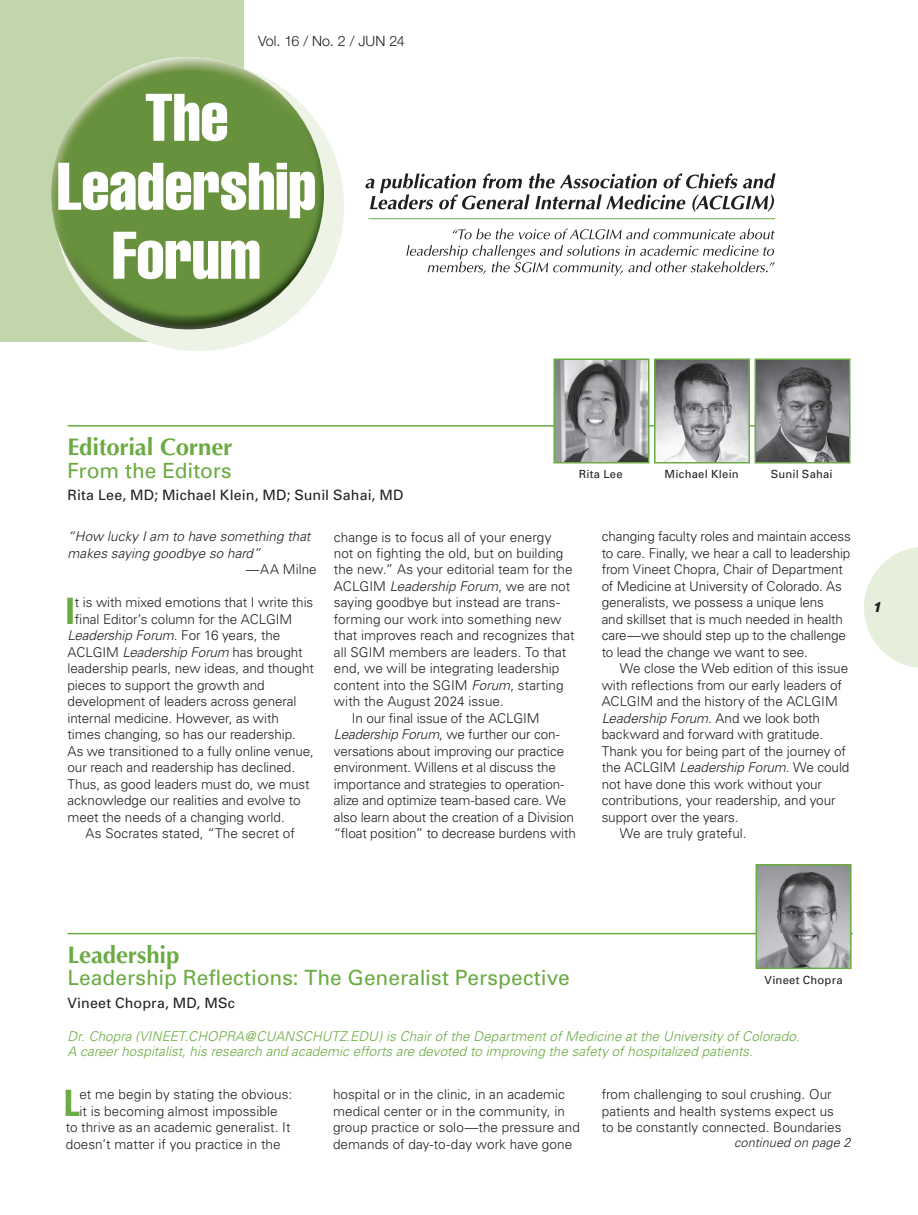
<style>
.page{position:relative;width:918px;height:1215px;background:#fff}
.page>*{position:absolute;margin:0;border:0;box-sizing:border-box;transform-origin:0 0}
.t1{font:66px/69px "Helvetica LT Std Comp";letter-spacing:-.005em;color:#fff;text-align:center}
.t2{font:700 condensed 36.3px "Univers";color:#6bab43}
.t3{font:700 24px "Optima LT Std";letter-spacing:-.01em;color:#6bab43}
.t4{font:21px "Univers";color:#6bab43}
.t5{font:14.25px "Univers";letter-spacing:.01em;color:#231f20}
.t6{font:300 14.25px "Helvetica Neue LT Std";letter-spacing:.01em;color:#231f20}
.t7{font:italic 800 14.25px "Helvetica Neue";color:#231f20}
.t8{font:300 13.5px/16.5px "Univers";letter-spacing:-.005em;color:#231f20}
.t9{font:italic 300 13.5px/15px "Univers";color:#6bab43}
.t10{font:italic 300 13.5px/16.5px "Univers";color:#231f20}
.t11{font:italic 300 12.75px "Univers";color:#231f20}
.t12{font:11.25px "Univers";letter-spacing:.02em;color:#231f20}
.s1{font-style:normal}
.s2{font-style:italic}
</style>
<div class="page">
<svg style="left:864px;top:547px;width:54px;height:121px"></svg>
<div style="left:0;top:0;width:243px;height:342px;background:#c1d6aa"></div>
<div style="left:55px;top:62px;width:289px;height:289px;background:#edf4e6;border-radius:50%"></div>
<img style="left:51px;top:57px;width:273px;height:273px;border-radius:136px">
<svg style="left:406px;top:245px;width:369px;height:31px"></svg>
<svg style="left:453px;top:228px;width:322px;height:11px"></svg>
<svg style="left:365px;top:173px;width:411px;height:39px"></svg>
<hr style="left:368px;top:218px;width:407px;height:1px;background:#6bab43">
<hr style="left:68px;top:425px;width:783px;height:2px;background:#6bab43">
<img style="left:557px;top:361px;width:90px;height:99px">
<div style="left:554px;top:358px;width:96px;height:105px;border:2px solid #6bab43"></div>
<img style="left:657px;top:361px;width:90px;height:99px">
<div style="left:654px;top:358px;width:96px;height:105px;border:2px solid #6bab43"></div>
<img style="left:758px;top:361px;width:90px;height:99px">
<div style="left:755px;top:358px;width:96px;height:105px;border:2px solid #6bab43"></div>
<hr style="left:68px;top:933px;width:785px;height:1px;background:#6bab43">
<img style="left:759px;top:867px;width:90px;height:99px">
<div style="left:756px;top:864px;width:96px;height:105px;border:2px solid #6bab43"></div>
<p class="t6" style="left:258px;top:33px;width:148px">Vol. 16 / No. 2 / JUN 24</p>
<h1 class="t1" style="left:57px;top:87px;width:261px">The<br>Leadership<br>Forum</h1>
<h3 class="t3" style="left:68px;top:437px;width:167px">Editorial Corner</h3>
<h3 class="t4" style="left:68px;top:462px;width:166px">From the Editors</h3>
<p class="t5" style="left:68px;top:489px;width:337px">Rita Lee, MD; Michael Klein, MD; Sunil Sahai, MD</p>
<p class="t12" style="left:579px;top:470px;width:45px">Rita Lee</p>
<p class="t12" style="left:665px;top:470px;width:76px">Michael Klein</p>
<p class="t12" style="left:771px;top:470px;width:63px">Sunil Sahai</p>
<p class="t10" style="left:67px;top:529px;width:247px">“How lucky I am to have something that makes saying goodbye so hard”</p>
<p class="t8" style="left:246px;top:562px;width:72px">—AA Milne</p>
<h2 class="t2" style="left:65px;top:590px;width:12px">I</h2>
<p class="t8" style="left:75px;top:595px;width:240px">t is with mixed emotions that I write this</p>
<p class="t8" style="left:75px;top:612px;width:219px">final Editor’s column for the ACLGIM</p>
<p class="t10" style="left:67px;top:628px;width:214px">Leadership Forum<span class="s1">. F o r 1 6 ye a r s , t h e</span></p>
<p class="t8" style="left:67px;top:645px;width:237px">ACLGIM <span class="s2">Leadership Forum</span> has brought</p>
<p class="t8" style="left:68px;top:661px;width:248px">leadership pearls, new ideas, and thought</p>
<p class="t8" style="left:68px;top:678px;width:199px">pieces to support the growth and</p>
<p class="t8" style="left:68px;top:694px;width:231px">development of leaders across general</p>
<p class="t8" style="left:68px;top:711px;width:213px">internal medicine. However, as with</p>
<p class="t8" style="left:68px;top:727px;width:230px">times changing, so has our readership.</p>
<p class="t8" style="left:68px;top:744px;width:248px">As we transitioned to a fully online venue,</p>
<p class="t8" style="left:68px;top:760px;width:229px">our reach and readership has declined.</p>
<p class="t8" style="left:68px;top:777px;width:244px">Thus, as good leaders must do, we must</p>
<p class="t8" style="left:68px;top:793px;width:235px">acknowledge our realities and evolve to</p>
<p class="t8" style="left:68px;top:810px;width:219px">meet the needs of a changing world.</p>
<p class="t8" style="left:86px;top:826px;width:211px">As Socrates stated, “The secret of</p>
<p class="t8" style="left:334px;top:530px;width:219px">change is to focus all of your energy</p>
<p class="t8" style="left:334px;top:546px;width:231px">not on fighting the old, but on building</p>
<p class="t8" style="left:334px;top:563px;width:240px">the new.” As your editorial team for the</p>
<p class="t8" style="left:334px;top:579px;width:238px">A C L G I M <span class="s2">Leadership Forum</span>, we a re n ot</p>
<p class="t8" style="left:334px;top:596px;width:228px">saying goodbye but instead are trans-</p>
<p class="t8" style="left:334px;top:612px;width:229px">forming our work into something new</p>
<p class="t8" style="left:334px;top:629px;width:242px">that improves reach and recognizes that</p>
<p class="t8" style="left:334px;top:645px;width:234px">all SGIM members are leaders. To that</p>
<p class="t8" style="left:334px;top:662px;width:227px">end, we will be integrating leadership</p>
<p class="t8" style="left:334px;top:678px;width:231px">content into the SGIM <span class="s2">Forum</span>, starting</p>
<p class="t8" style="left:334px;top:695px;width:171px">with the August 2024 issue.</p>
<p class="t8" style="left:352px;top:711px;width:189px">In our final issue of the ACLGIM</p>
<p class="t8" style="left:334px;top:728px;width:227px"><span class="s2">Leadership Forum</span>, we f u r t h e r o u r c o n -</p>
<p class="t8" style="left:334px;top:744px;width:232px">versations about improving our practice</p>
<p class="t8" style="left:334px;top:761px;width:224px">environment. Willens et al discuss the</p>
<p class="t8" style="left:334px;top:777px;width:232px">importance and strategies to operation-</p>
<p class="t8" style="left:334px;top:794px;width:234px">alize and optimize team-based care. We</p>
<p class="t8" style="left:334px;top:810px;width:242px">also learn about the creation of a Division</p>
<p class="t8" style="left:334px;top:827px;width:243px">“float position” to decrease burdens with</p>
<p class="t8" style="left:602px;top:530px;width:251px">changing faculty roles and maintain access to care. Finally, we hear a call to leadership from Vineet Chopra, Chair of Department of Medicine at University of Colorado. As generalists, we possess a unique lens<br>and skillset that is much needed in health care—we should step up to the challenge to lead the change we want to see.</p>
<p class="t8" style="left:620px;top:662px;width:230px">We close the Web edition of this issue</p>
<p class="t8" style="left:602px;top:678px;width:242px">with reflections from our early leaders of</p>
<p class="t8" style="left:602px;top:695px;width:238px">ACLGIM and the history of the ACLGIM</p>
<p class="t10" style="left:602px;top:711px;width:220px">Leadership Forum<span class="s1">. A n d w e l o o k b o t h</span></p>
<p class="t8" style="left:602px;top:728px;width:223px">backward and forward with gratitude.</p>
<p class="t8" style="left:602px;top:744px;width:246px">Thank you for being part of the journey of</p>
<p class="t8" style="left:602px;top:761px;width:249px">t h e AC L G I M <span class="s2">Leadership Forum</span>. We c o u l d</p>
<p class="t8" style="left:602px;top:777px;width:222px">not have done this work without your</p>
<p class="t8" style="left:602px;top:793px;width:235px">contributions, your readership, and your</p>
<p class="t8" style="left:602px;top:810px;width:138px">support over the years.</p>
<p class="t8" style="left:620px;top:826px;width:128px">We are truly grateful.</p>
<p class="t7" style="left:873px;top:599px;width:10px">1</p>
<h3 class="t3" style="left:68px;top:945px;width:113px">Leadership</h3>
<h3 class="t4" style="left:68px;top:970px;width:504px">Leadership Reflections: The Generalist Perspective</h3>
<p class="t5" style="left:68px;top:997px;width:169px">Vineet Chopra, MD, MSc</p>
<p class="t9" style="left:68px;top:1030px;width:736px">Dr. Chopra (VINEET.CHOPRA@CUANSCHUTZ.EDU) is Chair of the Department of Medicine at the University of Colorado.<br>A career hospitalist, his research and academic efforts are devoted to improving the safety of hospitalized patients.</p>
<h2 class="t2" style="left:63px;top:1082px;width:18px">L</h2>
<p class="t8" style="left:80px;top:1087px;width:214px">et me begin by stating the obvious:</p>
<p class="t12" style="left:765px;top:976px;width:80px">Vineet Chopra</p>
<p class="t8" style="left:602px;top:1087px;width:241px">from challenging to soul crushing. Our patients and health systems expect us to be constantly connected. Boundaries</p>
<p class="t8" style="left:333px;top:1087px;width:248px">hospital or in the clinic, in an academic medical center or in the community, in group practice or solo—the pressure and demands of day-to-day work have gone</p>
<p class="t8" style="left:80px;top:1104px;width:200px">it is becoming almost impossible</p>
<p class="t8" style="left:66px;top:1120px;width:226px">to thrive as an academic generalist. It</p>
<p class="t8" style="left:66px;top:1137px;width:216px">doesn’t matter if you practice in the</p>
<p class="t11" style="left:734px;top:1138px;width:120px">continued on page 2</p>
</div>
